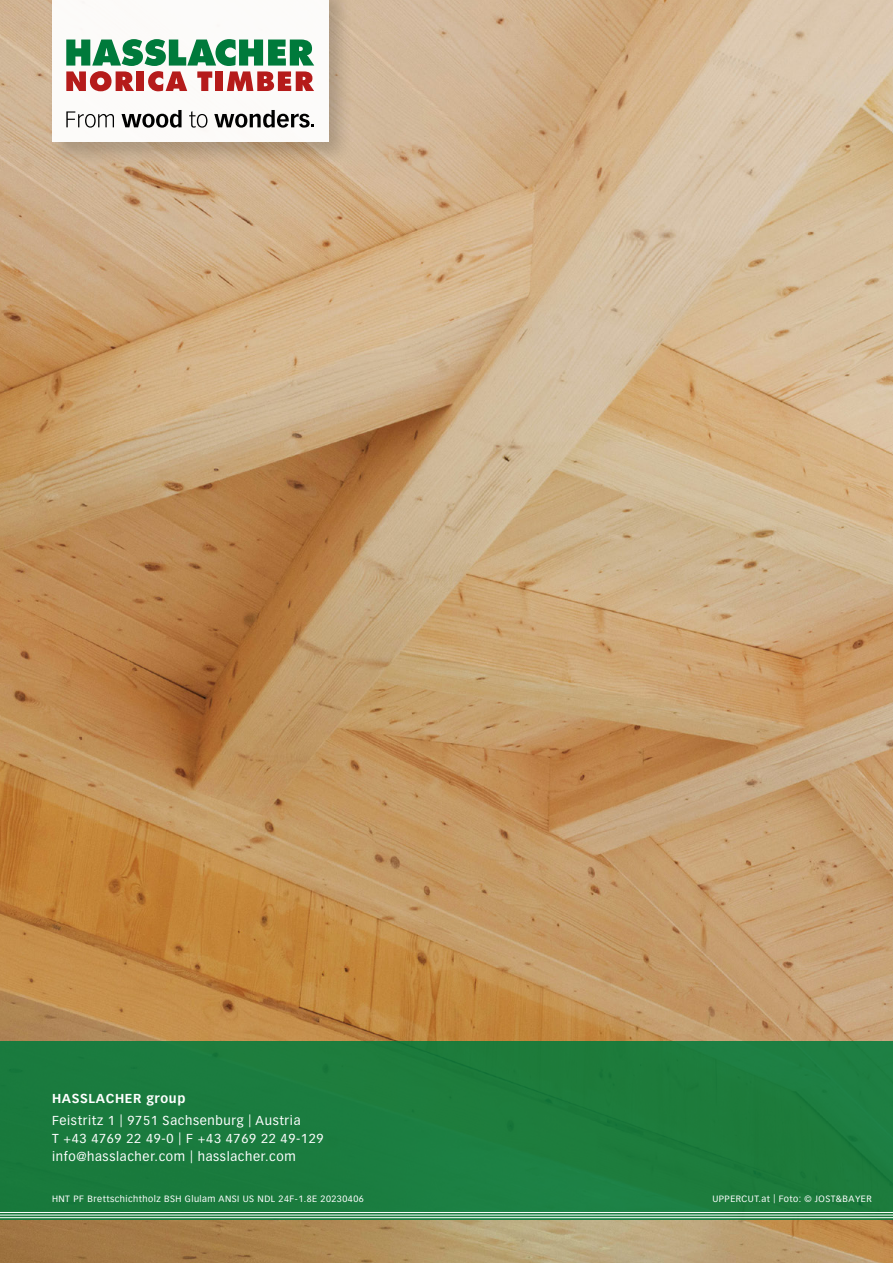
<style>
.page{position:relative;width:893px;height:1263px;background:#fff}
.page>*{position:absolute;margin:0;border:0;box-sizing:border-box;transform-origin:0 0}
.t1{font:12.75px/18px "Vectora LT Pro";letter-spacing:.05em;color:#fff}
.t2{font:700 12.75px "Vectora LT Pro";letter-spacing:.05em;color:#fff}
.t3{font:9px "Vectora LT Pro";letter-spacing:.05em;color:#fff}
</style>
<div class="page">
<img style="left:0;top:0;width:893px;height:1263px">
<div style="left:0;top:1041px;width:893px;height:179px;background:#1c7c3e"></div>
<div style="left:47px;top:0;width:306px;height:167px;background:#000;opacity:.2"></div>
<div style="left:52px;top:0;width:276px;height:142px;background:#fff"></div>
<svg style="left:66px;top:39px;width:248px;height:52px"></svg>
<svg style="left:66px;top:111px;width:48px;height:17px"></svg>
<svg style="left:122px;top:110px;width:60px;height:18px"></svg>
<svg style="left:189px;top:111px;width:18px;height:17px"></svg>
<svg style="left:214px;top:110px;width:100px;height:18px"></svg>
<svg style="left:0;top:1200px;width:893px;height:19px"></svg>
<p class="t2" style="left:52px;top:1090px;width:135px">HASSLACHER group</p>
<p class="t1" style="left:52px;top:1111px;width:273px">Feistritz 1 | 9751 Sachsenburg | Austria<br>T +43 4769 22 49-0 | F +43 4769 22 49-129 info@hasslacher.com | hasslacher.com</p>
<p class="t3" style="left:52px;top:1193px;width:313px">HNT PF Brettschichtholz BSH Glulam ANSI US NDL 24F-1.8E 20230406</p>
<p class="t3" style="left:712px;top:1193px;width:161px">UPPERCUT.at | Foto: © JOST&amp;BAYER</p>
</div>
